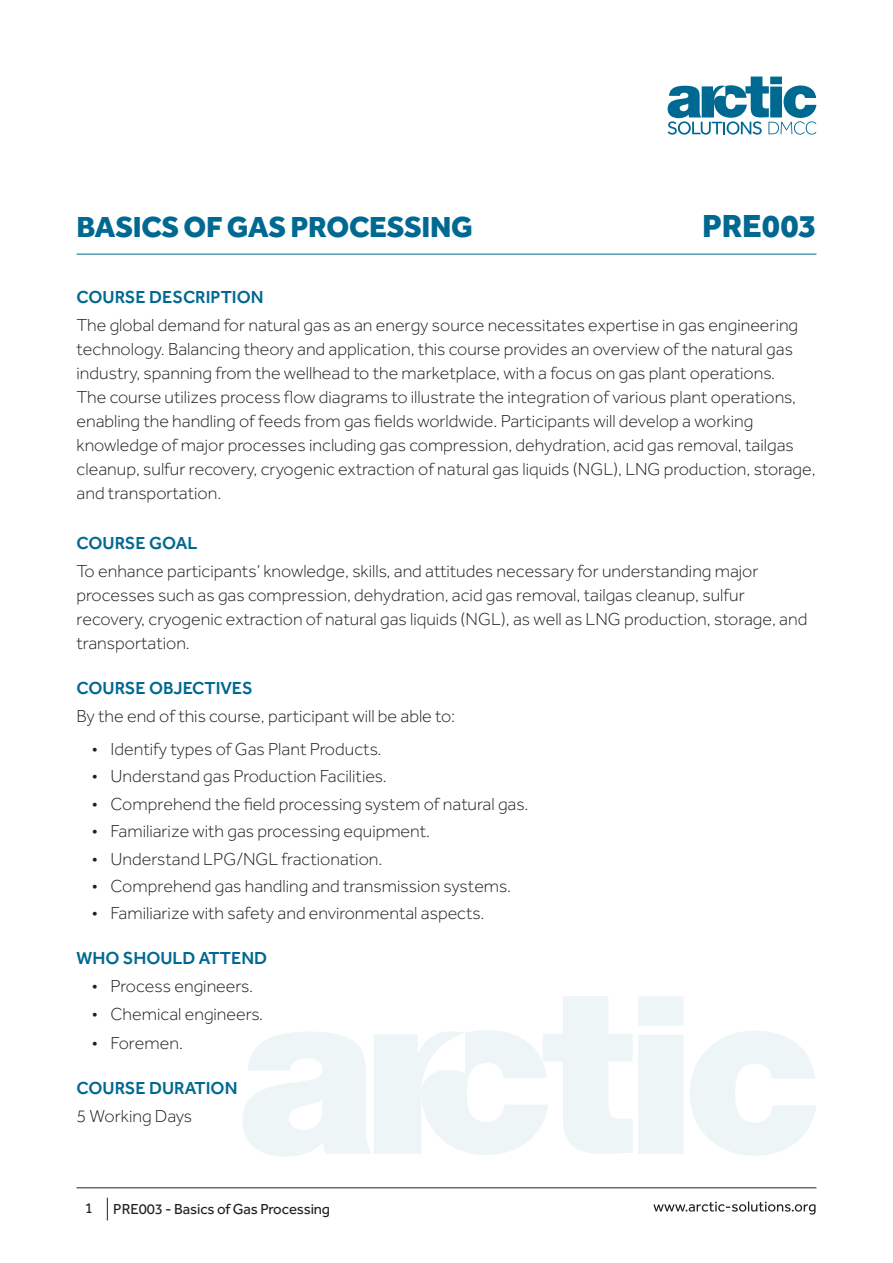
<style>
.page{position:relative;width:893px;height:1263px;background:#fff}
.page>*{position:absolute;margin:0;border:0;box-sizing:border-box;transform-origin:0 0}
.Code_-_Course_Outlin{font:800 33px "Effra";letter-spacing:-.01em;color:#006991}
.Title_-_Course_Outli{font:800 30px "Effra";letter-spacing:-.01em;color:#006991}
.Normal_-_Course_Outl{font:300 18px/24px "Effra";color:#231f20}
.Heading_-_Course_Out{font:500 18px "Effra";color:#006991}
.t1{font:15px "Effra";letter-spacing:-.01em;color:#231f20}
</style>
<div class="page">
<hr style="left:77px;top:1187px;width:739px;height:1px;background:#231f20">
<svg style="left:653px;top:1201px;width:162px;height:13px"></svg>
<svg style="left:107px;top:1198px;width:1px;height:22px"></svg>
<svg style="left:668px;top:77px;width:148px;height:58px"></svg>
<svg style="left:690px;top:1031px;width:126px;height:125px"></svg>
<svg style="left:243px;top:996px;width:440px;height:161px"></svg>
<hr style="left:77px;top:254px;width:739px;height:1px;background:#006991">
<p class="Title_-_Course_Outli" style="left:77px;top:208px;width:398px">BASICS OF GAS PROCESSING</p>
<p class="Code_-_Course_Outlin" style="left:702px;top:205px;width:116px">PRE003</p>
<p class="Heading_-_Course_Out" style="left:77px;top:286px;width:189px">COURSE DESCRIPTION</p>
<p class="Normal_-_Course_Outl" style="left:77px;top:313px;width:741px">The global demand for natural gas as an energy source necessitates expertise in gas engineering technology. Balancing theory and application, this course provides an overview of the natural gas industry, spanning from the wellhead to the marketplace, with a focus on gas plant operations.<br>The course utilizes process flow diagrams to illustrate the integration of various plant operations, enabling the handling of feeds from gas fields worldwide. Participants will develop a working knowledge of major processes including gas compression, dehydration, acid gas removal, tailgas cleanup, sulfur recovery, cryogenic extraction of natural gas liquids (NGL), LNG production, storage, and transportation.</p>
<p class="Heading_-_Course_Out" style="left:77px;top:532px;width:122px">COURSE GOAL</p>
<p class="Normal_-_Course_Outl" style="left:77px;top:559px;width:732px">To enhance participants’ knowledge, skills, and attitudes necessary for understanding major processes such as gas compression, dehydration, acid gas removal, tailgas cleanup, sulfur recovery, cryogenic extraction of natural gas liquids (NGL), as well as LNG production, storage, and transportation.</p>
<p class="Heading_-_Course_Out" style="left:77px;top:677px;width:178px">COURSE OBJECTIVES</p>
<p class="Normal_-_Course_Outl" style="left:77px;top:704px;width:380px">By the end of this course, participant will be able to:</p>
<p class="Normal_-_Course_Outl" style="left:92px;top:737px;width:291px">• Identify types of Gas Plant Products.</p>
<p class="Normal_-_Course_Outl" style="left:92px;top:764px;width:297px">• Understand gas Production Facilities.</p>
<p class="Normal_-_Course_Outl" style="left:92px;top:792px;width:438px">• Comprehend the field processing system of natural gas.</p>
<p class="Normal_-_Course_Outl" style="left:92px;top:819px;width:340px">• Familiarize with gas processing equipment.</p>
<p class="Normal_-_Course_Outl" style="left:92px;top:846px;width:292px">• Understand LPG/NGL fractionation.</p>
<p class="Normal_-_Course_Outl" style="left:92px;top:874px;width:421px">• Comprehend gas handling and transmission systems.</p>
<p class="Normal_-_Course_Outl" style="left:92px;top:901px;width:394px">• Familiarize with safety and environmental aspects.</p>
<p class="Heading_-_Course_Out" style="left:77px;top:947px;width:192px">WHO SHOULD ATTEND</p>
<p class="Normal_-_Course_Outl" style="left:92px;top:974px;width:163px">• Process engineers.</p>
<p class="Normal_-_Course_Outl" style="left:92px;top:1002px;width:173px">• Chemical engineers.</p>
<p class="Normal_-_Course_Outl" style="left:92px;top:1030px;width:93px">• Foremen.</p>
<p class="Heading_-_Course_Out" style="left:77px;top:1077px;width:162px">COURSE DURATION</p>
<p class="Normal_-_Course_Outl" style="left:77px;top:1104px;width:117px">5 Working Days</p>
<p class="t1" style="left:85px;top:1199px;width:10px">1</p>
<p class="t1" style="left:113px;top:1200px;width:218px">PRE003 - Basics of Gas Processing</p>
</div>
